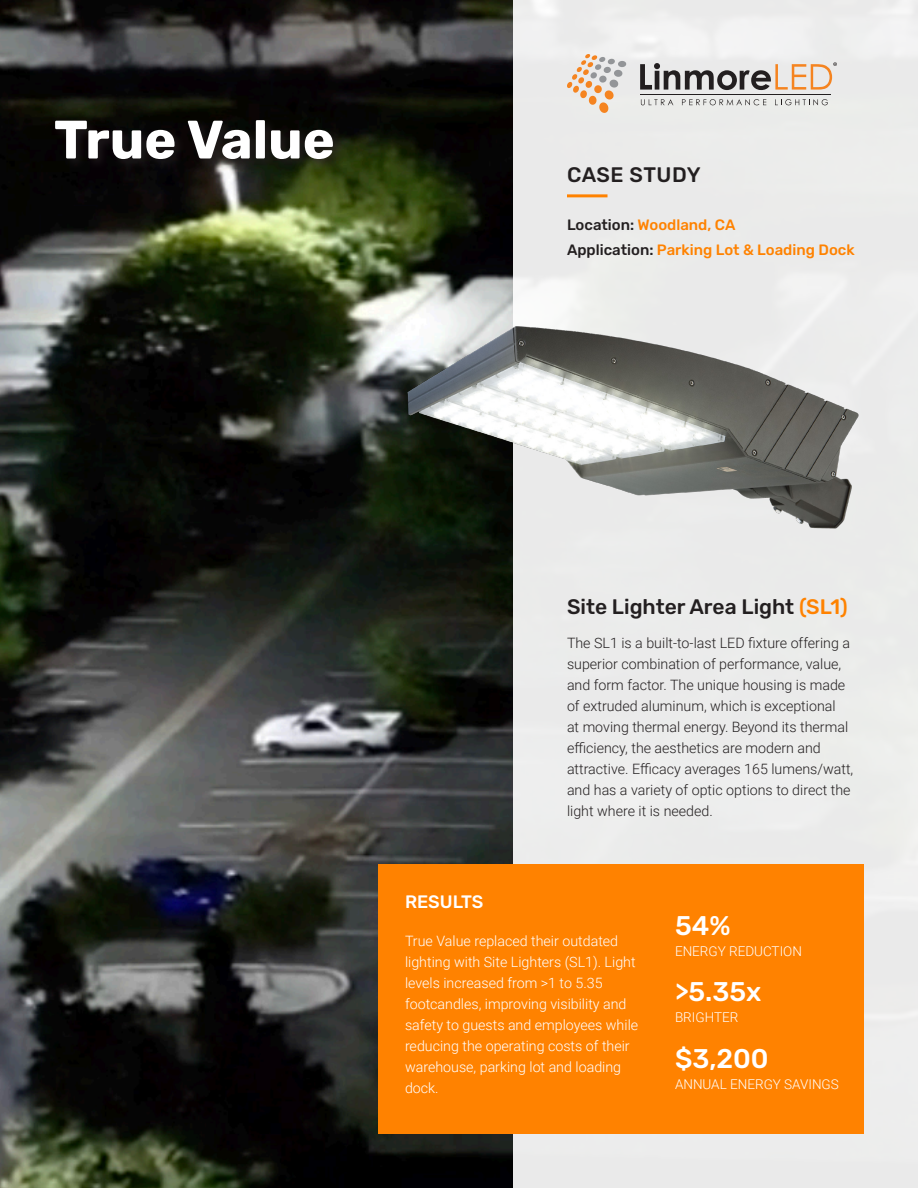
<style>
.page{position:relative;width:918px;height:1188px;background:#fff}
.page>*{position:absolute;margin:0;border:0;box-sizing:border-box;transform-origin:0 0}
.t1{font:700 54px "Rubik";color:#fff}
.Subhead{font:500 27px "Rubik";color:#fff}
.Subhead-2{font:500 21px "Rubik";color:#231f20}
.Subhead-3{font:500 18px "Rubik";color:#fff}
.Subhead-4{font:500 15px "Rubik";color:#ff8200}
.Subhead-5{font:300 14.25px/21px "Roboto";color:#231f20}
.Subhead-6{font:300 14.25px/21px "Roboto";color:#fff}
.Subhead-7{font:300 13.5px "Roboto";color:#fff}
.s1{color:#231f20}
.s2{color:#ff8200}
</style>
<div class="page">
<img style="left:0;top:0;width:513px;height:1188px">
<div style="left:513px;top:0;width:405px;height:1188px;background:#ebeceb"></div>
<div style="left:52px;top:117px;width:294px;height:55px;background:#231f20;opacity:.75"></div>
<div style="left:378px;top:864px;width:486px;height:270px;background:#ff8200"></div>
<svg style="left:567px;top:54px;width:59px;height:59px"></svg>
<svg style="left:641px;top:99px;width:32px;height:6px"></svg>
<svg style="left:682px;top:99px;width:84px;height:6px"></svg>
<svg style="left:775px;top:99px;width:53px;height:6px"></svg>
<hr style="left:640px;top:94px;width:191px;height:1px;background:#231f20">
<svg style="left:640px;top:62px;width:197px;height:28px"></svg>
<hr style="left:567px;top:194px;width:41px;height:3px;background:#ff8200">
<img style="left:405px;top:324px;width:454px;height:208px">
<p class="t1" style="left:54px;top:110px;width:282px">True Value</p>
<p class="Subhead-2" style="left:567px;top:163px;width:135px">CASE STUDY</p>
<p class="Subhead-4" style="left:567px;top:216px;width:170px"><span class="s1">Location:</span> Woodland, CA</p>
<p class="Subhead-4" style="left:567px;top:241px;width:289px"><span class="s1">Application:</span> Parking Lot &amp; Loading Dock</p>
<p class="Subhead-3" style="left:405px;top:892px;width:80px">RESULTS</p>
<p class="Subhead-2" style="left:567px;top:595px;width:282px">Site Lighter Area Light <span class="s2">(SL1)</span></p>
<p class="Subhead-5" style="left:567px;top:632px;width:288px">The SL1 is a built-to-last LED fixture offering a superior combination of performance, value, and form factor. The unique housing is made of extruded aluminum, which is exceptional<br>at moving thermal energy. Beyond its thermal efficiency, the aesthetics are modern and attractive. Efficacy averages 165 lumens/watt, and has a variety of optic options to direct the light where it is needed.</p>
<p class="Subhead-6" style="left:405px;top:930px;width:235px">True Value replaced their outdated lighting with Site Lighters (SL1). Light levels increased from &gt;1 to 5.35 footcandles, improving visibility and safety to guests and employees while reducing the operating costs of their warehouse, parking lot and loading dock.</p>
<p class="Subhead" style="left:675px;top:910px;width:57px">54%</p>
<p class="Subhead-7" style="left:675px;top:941px;width:129px">ENERGY REDUCTION</p>
<p class="Subhead" style="left:675px;top:977px;width:88px">&gt;5.35x</p>
<p class="Subhead-7" style="left:675px;top:1008px;width:65px">BRIGHTER</p>
<p class="Subhead" style="left:675px;top:1043px;width:95px">$3,200</p>
<p class="Subhead-7" style="left:675px;top:1074px;width:165px">ANNUAL ENERGY SAVINGS</p>
</div>
